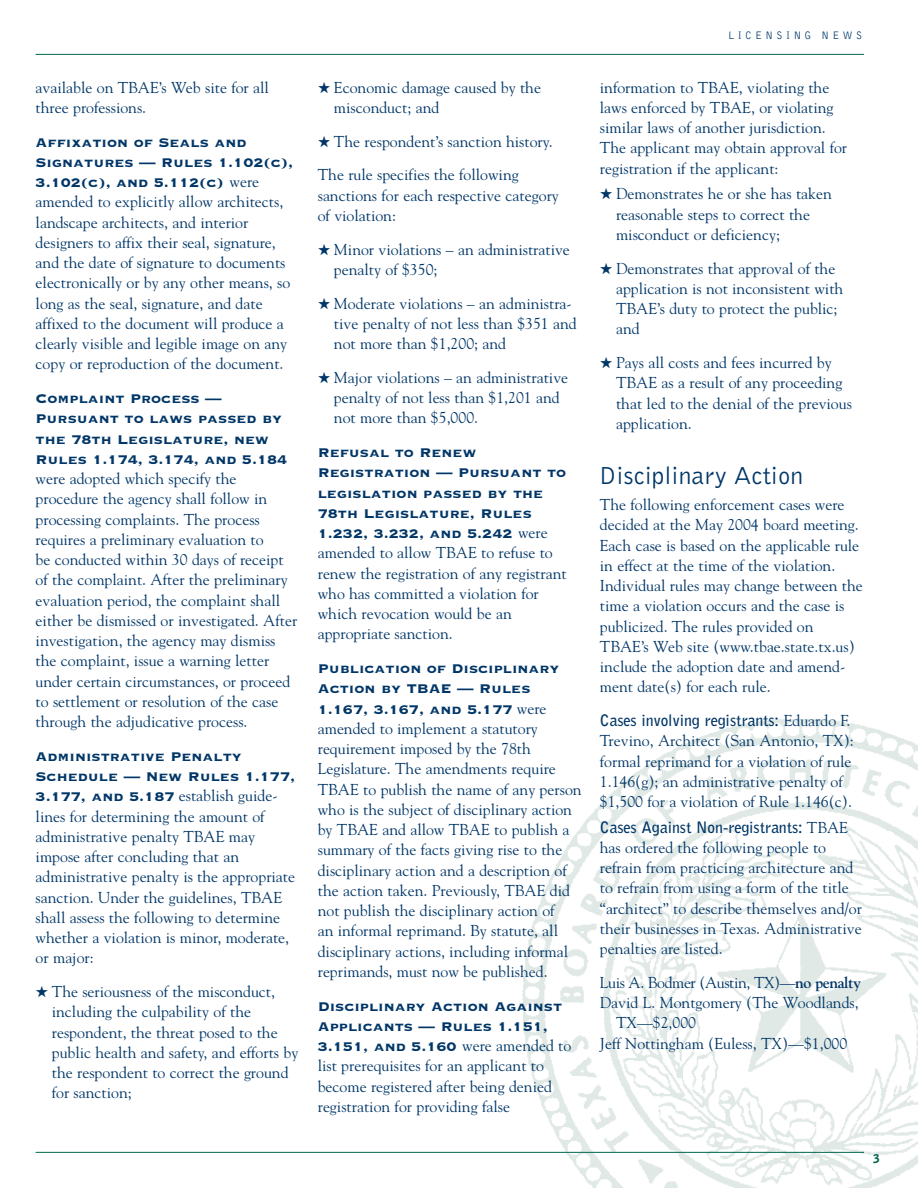
<style>
.page{position:relative;width:918px;height:1188px;background:#fff}
.page>*{position:absolute;margin:0;border:0;box-sizing:border-box;transform-origin:0 0}
.t1{font:25.5px "Bell Gothic BT";color:#003667}
.t2{font:16.5px/20.2px "Copperplate Thirty Three BC";color:#003667}
.t3{font:15.75px/20.2px "Goudy";color:#003667}
.t4{font:700 15.75px "Bell Gothic BT";color:#003667}
.t5{font:15.75px "Goudy";letter-spacing:-.025em;color:#003667}
.t6{font:900 12px "Bell Gothic BT";color:#01674d}
.t7{font:11.25px "Bell Gothic BT";letter-spacing:.335em;color:#003667;scale:.92 1}
.s1{font-family:"Goudy";font-size:15.75px}
.s2{font-family:"Copperplate Thirty Three BC";font-size:16.5px}
.s3{font-family:"Goudy";font-weight:400}
.s4{font-weight:700}
</style>
<div class="page">
<img style="left:522px;top:718px;width:396px;height:470px">
<hr style="left:36px;top:1152px;width:828px;height:1px;background:#01674d">
<hr style="left:36px;top:54px;width:828px;height:1px;background:#01674d">
<p class="t3" style="left:36px;top:78px;width:235px">available on TBAE’s Web site for all three professions.</p>
<p class="t2" style="left:36px;top:131px;width:259px">Affixation of Seals and<br>Signatures — Rules 1.102(c),<br>3.102(c), and 5.112(c) <span class="s1">were</span></p>
<p class="t3" style="left:36px;top:193px;width:256px">amended to explicitly allow architects, landscape architects, and interior designers to affix their seal, signature, and the date of signature to documents electronically or by any other means, so long as the seal, signature, and date affixed to the document will produce a clearly visible and legible image on any copy or reproduction of the document.</p>
<p class="t2" style="left:36px;top:387px;width:253px">Complaint Process —<br>Pursuant to laws passed by the 78th Legislature, new<br>Rules 1.174, 3.174, and 5.184</p>
<p class="t3" style="left:36px;top:470px;width:263px">were adopted which specify the procedure the agency shall follow in processing complaints. The process requires a preliminary evaluation to<br>be conducted within 30 days of receipt of the complaint. After the preliminary evaluation period, the complaint shall either be dismissed or investigated. After investigation, the agency may dismiss the complaint, issue a warning letter under certain circumstances, or proceed to settlement or resolution of the case through the adjudicative process.</p>
<p class="t2" style="left:36px;top:745px;width:261px">Administrative Penalty<br>Schedule — New Rules 1.177,</p>
<p class="t3" style="left:36px;top:787px;width:261px"><span class="s2">3.177, and 5.187</span> establish guide&shy;lines for determining the amount of administrative penalty TBAE may impose after concluding that an administrative penalty is the appropriate sanction. Under the guidelines, TBAE shall assess the following to determine whether a violation is minor, moderate, or major:</p>
<p class="t3" style="left:52px;top:983px;width:248px;text-indent:-16px">★ The seriousness of the misconduct, including the culpability of the respondent, the threat posed to the public health and safety, and efforts by the respondent to correct the ground for sanction;</p>
<p class="t3" style="left:334px;top:78px;width:209px;text-indent:-16px">★ Economic damage caused by the misconduct; and</p>
<p class="t3" style="left:318px;top:126px;width:236px;line-height:33.8px">★ The respondent’s sanction history.<br>The rule specifies the following</p>
<p class="t3" style="left:318px;top:186px;width:243px">sanctions for each respective category of violation:</p>
<p class="t3" style="left:334px;top:240px;width:238px;text-indent:-16px">★ Minor violations – an administrative penalty of $350;</p>
<p class="t3" style="left:334px;top:294px;width:244px;text-indent:-16px">★ Moderate violations – an administra&shy;tive penalty of not less than $351 and not more than $1,200; and</p>
<p class="t3" style="left:334px;top:369px;width:236px;text-indent:-16px">★ Major violations – an administrative penalty of not less than $1,201 and not more than $5,000.</p>
<p class="t2" style="left:318px;top:441px;width:250px">Refusal to Renew<br>Registration — Pursuant to legislation passed by the<br>78th Legislature, Rules<br>1.232, 3.232, and 5.242 <span class="s1">were</span></p>
<p class="t3" style="left:318px;top:544px;width:251px">amended to allow TBAE to refuse to renew the registration of any registrant who has committed a violation for which revocation would be an appropriate sanction.</p>
<p class="t2" style="left:318px;top:657px;width:243px">Publication of Disciplinary<br>Action by TBAE — Rules<br>1.167, 3.167, and 5.177 <span class="s1">were</span></p>
<p class="t3" style="left:318px;top:720px;width:265px">amended to implement a statutory requirement imposed by the 78th Legislature. The amendments require TBAE to publish the name of any person who is the subject of disciplinary action by TBAE and allow TBAE to publish a summary of the facts giving rise to the disciplinary action and a description of the action taken. Previously, TBAE did not publish the disciplinary action of<br>an informal reprimand. By statute, all disciplinary actions, including informal reprimands, must now be published.</p>
<p class="t2" style="left:318px;top:995px;width:255px">Disciplinary Action Against<br>Applicants — Rules 1.151,<br>3.151, and 5.160 <span class="s1">were amended to</span></p>
<p class="t3" style="left:318px;top:1057px;width:236px">list prerequisites for an applicant to become registered after being denied registration for providing false</p>
<p class="t7" style="left:728px;top:31px;width:147px">LICENSING NEWS</p>
<p class="t3" style="left:600px;top:78px;width:249px">information to TBAE, violating the laws enforced by TBAE, or violating similar laws of another jurisdiction.<br>The applicant may obtain approval for registration if the applicant:</p>
<p class="t3" style="left:616px;top:185px;width:217px;text-indent:-16px">★ Demonstrates he or she has taken reasonable steps to correct the misconduct or deficiency;</p>
<p class="t3" style="left:616px;top:259px;width:229px;text-indent:-16px">★ Demonstrates that approval of the application is not inconsistent with<br>TBAE’s duty to protect the public; and</p>
<p class="t3" style="left:616px;top:354px;width:237px;text-indent:-16px">★ Pays all costs and fees incurred by<br>TBAE as a result of any proceeding that led to the denial of the previous application.</p>
<h1 class="t1" style="left:600px;top:467px;width:205px">Disciplinary Action</h1>
<p class="t3" style="left:600px;top:496px;width:265px">The following enforcement cases were decided at the May 2004 board meeting.<br>Each case is based on the applicable rule in effect at the time of the violation.<br>Individual rules may change between the time a violation occurs and the case is publicized. The rules provided on TBAE’s Web site (www.tbae.state.tx.us) include the adoption date and amend&shy;ment date(s) for each rule.</p>
<p class="t4" style="left:600px;top:715px;width:252px">Cases involving registrants: <span class="s3">Eduardo F.</span></p>
<p class="t3" style="left:600px;top:732px;width:255px">Trevino, Architect (San Antonio, TX): formal reprimand for a violation of rule 1.146(g); an administrative penalty of $1,500 for a violation of Rule 1.146(c).</p>
<p class="t4" style="left:600px;top:822px;width:250px">Cases Against Non-registrants: <span class="s3">TBAE</span></p>
<p class="t3" style="left:600px;top:839px;width:264px">has ordered the following people to refrain from practicing architecture and to refrain from using a form of the title “architect” to describe themselves and/or their businesses in Texas. Administrative penalties are listed.</p>
<p class="t5" style="left:600px;top:976px;width:263px">Luis A. Bodmer (Austin, TX)—<span class="s4">no penalty</span></p>
<p class="t3" style="left:600px;top:994px;width:260px">David L. Montgomery (The Woodlands,</p>
<p class="t3" style="left:616px;top:1014px;width:82px">TX—$2,000</p>
<p class="t3" style="left:600px;top:1034px;width:249px">Jeff Nottingham (Euless, TX)—$1,000</p>
<p class="t6" style="left:873px;top:1154px;width:8px">3</p>
</div>
